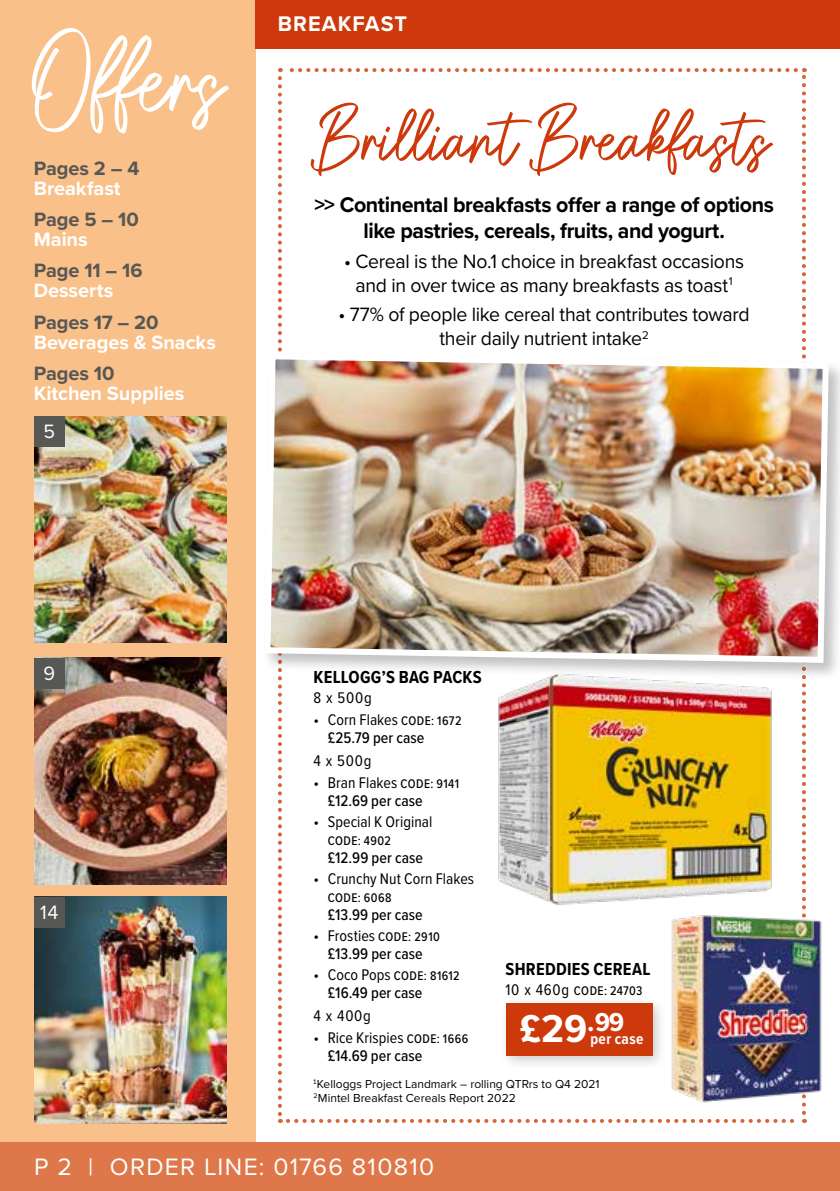
<style>
.page{position:relative;width:840px;height:1191px;background:#fff}
.page>*{position:absolute;margin:0;border:0;box-sizing:border-box;transform-origin:0 0}
.t1{font:73.6px "Gatteway Signature";letter-spacing:.015em;color:#fff;scale:.96 1}
.t2{font:50px "Gatteway Signature";color:#ce390c}
.t3{font:700 40.2px "Proxima Nova Cond";color:#fff;scale:1.1 1}
.t4{font:24.6px "Proxima Nova";letter-spacing:.055em;color:#fff}
.t5{font:700 22px/26.4px "Proxima Nova";letter-spacing:-.02em;color:#000;text-align:center}
.t6{font:700 22px "Proxima Nova";letter-spacing:.05em;color:#fff}
.t7{font:20px/24px "Proxima Nova";letter-spacing:-.015em;color:#000;text-align:center}
.t8{font:700 20px "Proxima Nova";letter-spacing:-.005em;color:#fff}
.t9{font:700 20px "Proxima Nova";letter-spacing:-.005em;color:#575756}
.t10{font:20px "Proxima Nova";color:#fff}
.t11{font:700 18px "Proxima Nova Cond";letter-spacing:.01em;color:#000}
.t12{font:500 16px/18px "Proxima Nova Cond";letter-spacing:.005em;color:#000}
.t13{font:16px/18px "Proxima Nova Cond";letter-spacing:.005em;color:#000}
.t14{font:700 16px "Proxima Nova Cond";letter-spacing:.025em;color:#fff;scale:.96 1}
.t15{font:500 13px "Proxima Nova Cond";letter-spacing:.035em;color:#000}
.t16{font:12px/14.4px "Proxima Nova";color:#000}
.s1{font-weight:400}
.s2{font-size:13px}
.s3{font-weight:400;font-size:16px}
.s4{font-weight:500;font-size:13px}
.s5{font-weight:500}
</style>
<div class="page">
<svg style="left:278px;top:78px;width:4px;height:1045px"></svg>
<svg style="left:288px;top:1119px;width:516px;height:4px"></svg>
<svg style="left:802px;top:68px;width:3px;height:1045px"></svg>
<svg style="left:280px;top:68px;width:515px;height:4px"></svg>
<div style="left:0;top:0;width:255px;height:1191px;background:#fac089"></div>
<img style="left:34px;top:658px;width:192px;height:226px">
<div style="left:34px;top:658px;width:31px;height:30px;background:#575756"></div>
<img style="left:34px;top:416px;width:192px;height:227px">
<div style="left:34px;top:416px;width:31px;height:31px;background:#575756"></div>
<div style="left:255px;top:0;width:584px;height:48px;background:#ce390c"></div>
<img style="left:34px;top:897px;width:192px;height:226px">
<div style="left:34px;top:897px;width:31px;height:30px;background:#575756"></div>
<div style="left:498px;top:996px;width:169px;height:74px;background:#000;opacity:.2"></div>
<div style="left:505px;top:1003px;width:147px;height:52px;background:#ce390c"></div>
<div style="left:262px;top:351px;width:577px;height:330px;background:#000;opacity:.25"></div>
<img style="left:262px;top:350px;width:569px;height:316px">
<img style="left:471px;top:659px;width:327px;height:246px">
<img style="left:661px;top:906px;width:161px;height:202px">
<div style="left:0;top:1142px;width:839px;height:49px;background:#de784a"></div>
<h1 class="t1" style="left:32px;top:43px;width:202px">Offers</h1>
<p class="t9" style="left:34px;top:153px;width:107px">Pages 2 – 4</p>
<p class="t8" style="left:34px;top:173px;width:88px">Breakfast</p>
<p class="t9" style="left:34px;top:204px;width:106px">Page 5 – 10</p>
<p class="t8" style="left:34px;top:224px;width:55px">Mains</p>
<p class="t9" style="left:34px;top:256px;width:110px">Page 11 – 16</p>
<p class="t8" style="left:34px;top:276px;width:81px">Desserts</p>
<p class="t9" style="left:34px;top:307px;width:126px">Pages 17 – 20</p>
<p class="t8" style="left:34px;top:327px;width:183px">Beverages &amp; Snacks</p>
<p class="t9" style="left:34px;top:358px;width:82px">Pages 10</p>
<p class="t8" style="left:34px;top:378px;width:152px">Kitchen Supplies</p>
<p class="t10" style="left:44px;top:417px;width:13px">5</p>
<p class="t6" style="left:278px;top:7px;width:131px">BREAKFAST</p>
<h2 class="t2" style="left:310px;top:114px;width:468px">BrilliantBreakfasts</h2>
<p class="t5" style="left:314px;top:191px;width:461px">&gt;&gt; Continental breakfasts offer a range of options like pastries, cereals, fruits, and yogurt.</p>
<p class="t7" style="left:344px;top:248px;width:401px">• Cereal is the No.1 choice in breakfast occasions and in over twice as many breakfasts as toast<sup>1</sup></p>
<p class="t7" style="left:338px;top:302px;width:412px">• 77% of people like cereal that contributes toward their daily nutrient intake<sup>2</sup></p>
<p class="t10" style="left:44px;top:658px;width:13px">9</p>
<p class="t10" style="left:40px;top:897px;width:20px">14</p>
<p class="t11" style="left:313px;top:663px;width:170px">KELLOGG’S BAG PACKS</p>
<p class="t13" style="left:313px;top:687px;width:60px">8 x 500g</p>
<p class="t12" style="left:327px;top:710px;width:135px;text-indent:-14px"><span class="s1">• Corn Flakes</span> <span class="s2">CODE: 1672 </span>£25.79 per case</p>
<p class="t13" style="left:313px;top:751px;width:59px">4 x 500g</p>
<p class="t12" style="left:327px;top:773px;width:133px;text-indent:-14px"><span class="s1">• Bran Flakes</span> <span class="s2">CODE: 9141 </span>£12.69 per case</p>
<p class="t13" style="left:313px;top:812px;width:120px">• Special K Original</p>
<p class="t15" style="left:327px;top:831px;width:65px">CODE: 4902</p>
<p class="t12" style="left:327px;top:848px;width:97px">£12.99 per case</p>
<p class="t13" style="left:313px;top:869px;width:162px">• Crunchy Nut Corn Flakes</p>
<p class="t15" style="left:327px;top:888px;width:65px">CODE: 6068</p>
<p class="t12" style="left:327px;top:905px;width:96px">£13.99 per case</p>
<p class="t12" style="left:313px;top:926px;width:128px;text-align:center"><span class="s1">• Frosties</span> <span class="s2">CODE: 2910 </span>£13.99 per case</p>
<p class="t15" style="left:313px;top:966px;width:147px"><span class="s3">• Coco Pops</span> CODE: 81612</p>
<p class="t12" style="left:327px;top:983px;width:96px">£16.49 per case</p>
<p class="t13" style="left:313px;top:1005px;width:59px">4 x 400g</p>
<p class="t13" style="left:327px;top:1028px;width:142px;text-indent:-14px">• Rice Krispies <span class="s4">CODE: 1666 </span><span class="s5">£14.69 per case</span></p>
<p class="t11" style="left:505px;top:955px;width:146px">SHREDDIES CEREAL</p>
<p class="t15" style="left:505px;top:981px;width:138px"><span class="s3">10 x 460g</span> CODE: 24703</p>
<h3 class="t3" style="left:519px;top:998px;width:97px">£29<sup>.</sup><sup>99</sup></h3>
<p class="t14" style="left:590px;top:1027px;width:57px">per case</p>
<p class="t16" style="left:313px;top:1076px;width:287px"><sup>1</sup>Kelloggs Project Landmark – rolling QTRrs to Q4 2021<br><sup>2</sup>Mintel Breakfast Cereals Report 2022</p>
<p class="t4" style="left:34px;top:1148px;width:401px">P 2 | ORDER LINE: 01766 810810</p>
</div>
